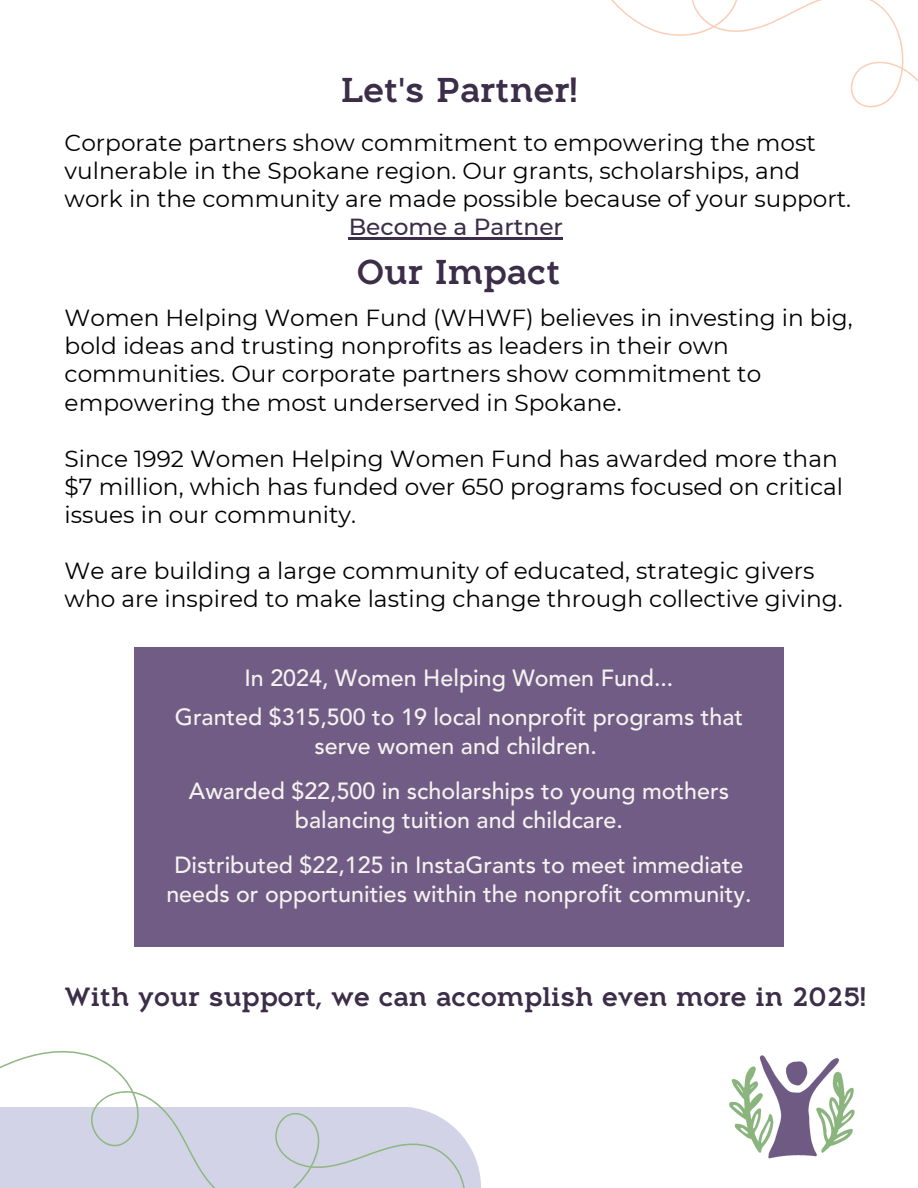
<style>
.page{position:relative;width:918px;height:1188px;background:#fff}
.page>*{position:absolute;margin:0;border:0;box-sizing:border-box;transform-origin:0 0}
.t1{font:500 34.5px "Aeron";color:#3c2e49}
.t2{font:500 26.4px "Aeron";color:#3c2e49}
.t3{font:23.25px/28.2px "Montserrat";color:#000}
.t4{font:500 23.25px/28.5px "Avenir LT Std";color:#f6f2ef;text-align:center}
.t5{font:500 23.25px "Montserrat";color:#3c2e49}
</style>
<div class="page">
<svg style="left:0;top:1051px;width:481px;height:137px;fill:#d3d3e8"></svg>
<img style="left:729px;top:1055px;width:126px;height:104px">
<svg style="left:611px;top:0;width:307px;height:108px"></svg>
<hr style="left:349px;top:237px;width:214px;height:3px;background:#3c2e49">
<div style="left:134px;top:648px;width:649px;height:299px;background:#715c86"></div>
<p class="t1" style="left:341px;top:70px;width:238px">Let's Partner!</p>
<h1 class="t3" style="left:65px;top:128px;width:788px">Corporate partners show commitment to empowering the most vulnerable in the Spokane region. Our grants, scholarships, and work in the community are made possible because of your support.</h1>
<p class="t5" style="left:349px;top:213px;width:216px">Become a Partner</p>
<p class="t1" style="left:357px;top:252px;width:205px">Our Impact</p>
<h1 class="t3" style="left:65px;top:304px;width:790px">Women Helping Women Fund (WHWF) believes in investing in big, bold ideas and trusting nonprofits as leaders in their own communities. Our corporate partners show commitment to empowering the most underserved in Spokane.</h1>
<p class="t3" style="left:65px;top:444px;width:780px">Since 1992 Women Helping Women Fund has awarded more than $7 million, which has funded over 650 programs focused on critical issues in our community.</p>
<p class="t3" style="left:65px;top:557px;width:779px">We are building a large community of educated, strategic givers who are inspired to make lasting change through collective giving.</p>
<h3 class="t4" style="left:245px;top:665px;width:430px">In 2024, Women Helping Women Fund...</h3>
<h3 class="t4" style="left:175px;top:705px;width:570px">Granted $315,500 to 19 local nonprofit programs that serve women and children.</h3>
<h3 class="t4" style="left:189px;top:779px;width:542px">Awarded $22,500 in scholarships to young mothers balancing tuition and childcare.</h3>
<h3 class="t4" style="left:166px;top:853px;width:587px">Distributed $22,125 in InstaGrants to meet immediate needs or opportunities within the nonprofit community.</h3>
<p class="t2" style="left:65px;top:981px;width:803px">With your support, we can accomplish even more in 2025!</p>
</div>
